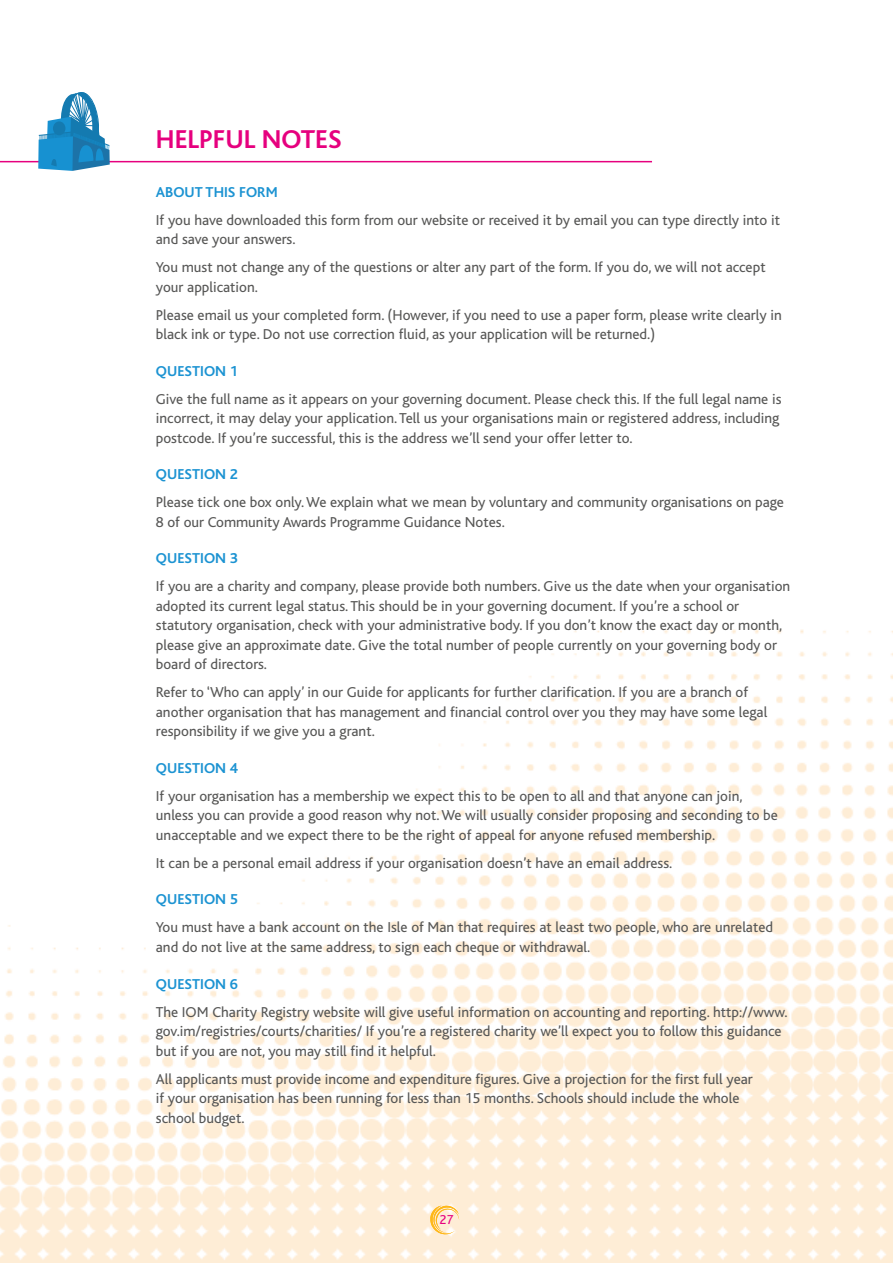
<style>
.page{position:relative;width:893px;height:1263px;background:#fff}
.page>*{position:absolute;margin:0;border:0;box-sizing:border-box;transform-origin:0 0}
.t1{font:700 27px "Bliss";color:#e6007e}
.t2{font:15px/19.5px "Bliss";color:#575756}
.t3{font:700 15px "Bliss";color:#1c93d2}
.t4{font:13.5px "Bliss";color:#e6007e}
</style>
<div class="page">
<img style="left:0;top:629px;width:893px;height:634px">
<svg style="left:430px;top:1205px;width:29px;height:30px"></svg>
<hr style="left:0;top:161px;width:652px;height:1px;background:#e6007e">
<svg style="left:38px;top:92px;width:72px;height:79px"></svg>
<div style="left:53px;top:121px;width:12px;height:14px;background:#147ab0;border-radius:50%"></div>
<h1 class="t1" style="left:156px;top:125px;width:187px">HELPFUL NOTES</h1>
<p class="t3" style="left:156px;top:184px;width:123px">ABOUT THIS FORM</p>
<p class="t2" style="left:156px;top:210px;width:626px">If you have downloaded this form from our website or received it by email you can type directly into it and save your answers.</p>
<p class="t2" style="left:156px;top:258px;width:611px">You must not change any of the questions or alter any part of the form. If you do, we will not accept your application.</p>
<p class="t2" style="left:156px;top:305px;width:627px">Please email us your completed form. (However, if you need to use a paper form, please write clearly in black ink or type. Do not use correction fluid, as your application will be returned.)</p>
<p class="t3" style="left:156px;top:363px;width:83px">QUESTION 1</p>
<p class="t2" style="left:156px;top:389px;width:627px">Give the full name as it appears on your governing document. Please check this. If the full legal name is incorrect, it may delay your application. Tell us your organisations main or registered address, including postcode. If you’re successful, this is the address we’ll send your offer letter to.</p>
<p class="t3" style="left:156px;top:467px;width:83px">QUESTION 2</p>
<p class="t2" style="left:156px;top:493px;width:630px">Please tick one box only. We explain what we mean by voluntary and community organisations on page<br>8 of our Community Awards Programme Guidance Notes.</p>
<p class="t3" style="left:156px;top:551px;width:83px">QUESTION 3</p>
<p class="t2" style="left:156px;top:577px;width:636px">If you are a charity and company, please provide both numbers. Give us the date when your organisation adopted its current legal status. This should be in your governing document. If you’re a school or statutory organisation, check with your administrative body. If you don’t know the exact day or month, please give an approximate date. Give the total number of people currently on your governing body or board of directors.</p>
<p class="t2" style="left:156px;top:683px;width:613px">Refer to ‘Who can apply’ in our Guide for applicants for further clarification. If you are a branch of another organisation that has management and financial control over you they may have some legal responsibility if we give you a grant.</p>
<p class="t3" style="left:156px;top:760px;width:83px">QUESTION 4</p>
<p class="t2" style="left:156px;top:786px;width:623px">If your organisation has a membership we expect this to be open to all and that anyone can join, unless you can provide a good reason why not. We will usually consider proposing and seconding to be unacceptable and we expect there to be the right of appeal for anyone refused membership.</p>
<p class="t2" style="left:156px;top:853px;width:518px">It can be a personal email address if your organisation doesn’t have an email address.</p>
<p class="t3" style="left:156px;top:892px;width:83px">QUESTION 5</p>
<p class="t2" style="left:156px;top:918px;width:619px">You must have a bank account on the Isle of Man that requires at least two people, who are unrelated and do not live at the same address, to sign each cheque or withdrawal.</p>
<p class="t3" style="left:156px;top:976px;width:83px">QUESTION 6</p>
<p class="t2" style="left:156px;top:1002px;width:633px">The IOM Charity Registry website will give useful information on accounting and reporting. http://www. gov.im/registries/courts/charities/ If you’re a registered charity we’ll expect you to follow this guidance but if you are not, you may still find it helpful.</p>
<p class="t2" style="left:156px;top:1069px;width:598px">All applicants must provide income and expenditure figures. Give a projection for the first full year if your organisation has been running for less than 15 months. Schools should include the whole school budget.</p>
<p class="t4" style="left:439px;top:1212px;width:16px">27</p>
</div>
